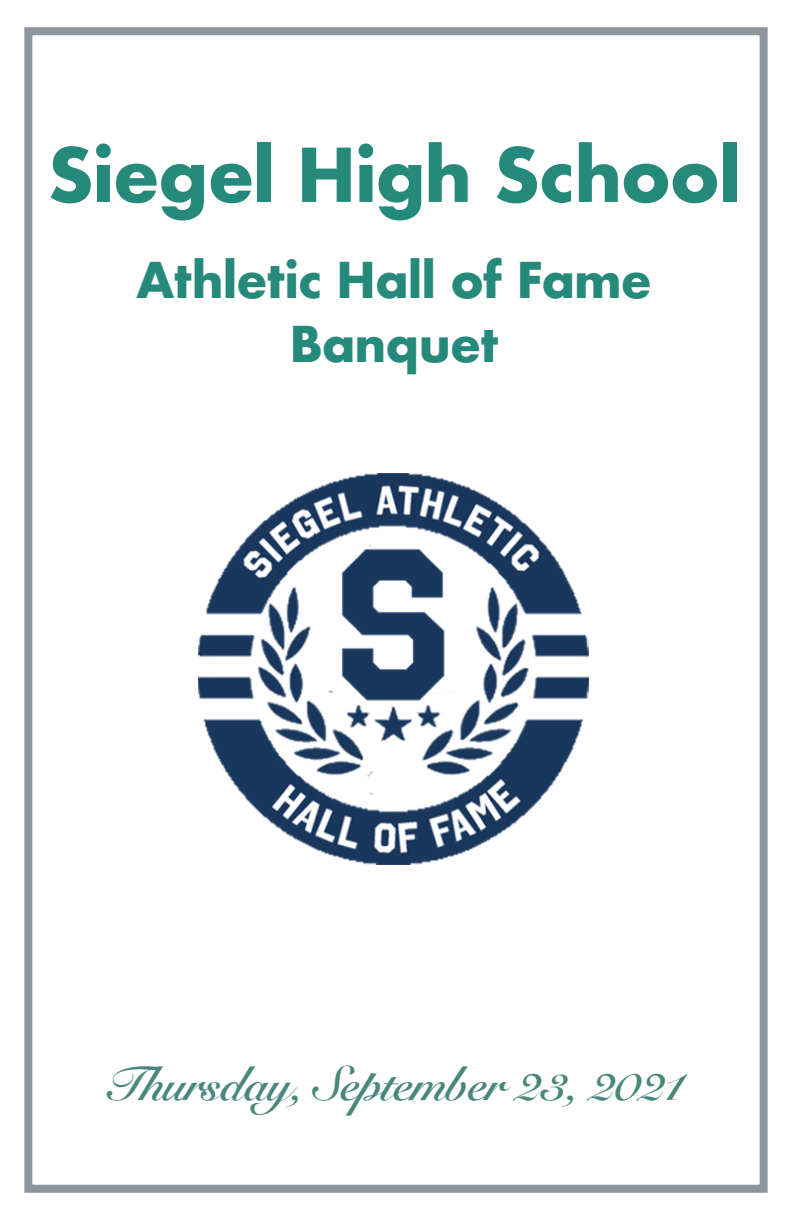
<style>
.page{position:relative;width:792px;height:1224px;background:#fff}
.page>*{position:absolute;margin:0;border:0;box-sizing:border-box;transform-origin:0 0}
.t1{font:700 72px "Futura";letter-spacing:-.02em;color:#25897b}
.t2{font:700 48px "Futura";letter-spacing:-.02em;color:#25897b}
.t3{font:700 48px "Snell Roundhand";letter-spacing:-.02em;color:#49877c}
</style>
<div class="page">
<img style="left:199px;top:474px;width:390px;height:391px">
<div style="left:24px;top:27px;width:744px;height:1166px;border:8px solid #8d949c"></div>
<p class="t1" style="left:47px;top:123px;width:695px">Siegel High School</p>
<p class="t2" style="left:136px;top:245px;width:517px">Athletic Hall of Fame</p>
<p class="t2" style="left:290px;top:309px;width:210px">Banquet</p>
<p class="t3" style="left:105px;top:1042px;width:582px">Thursday, September 23, 2021</p>
</div>
